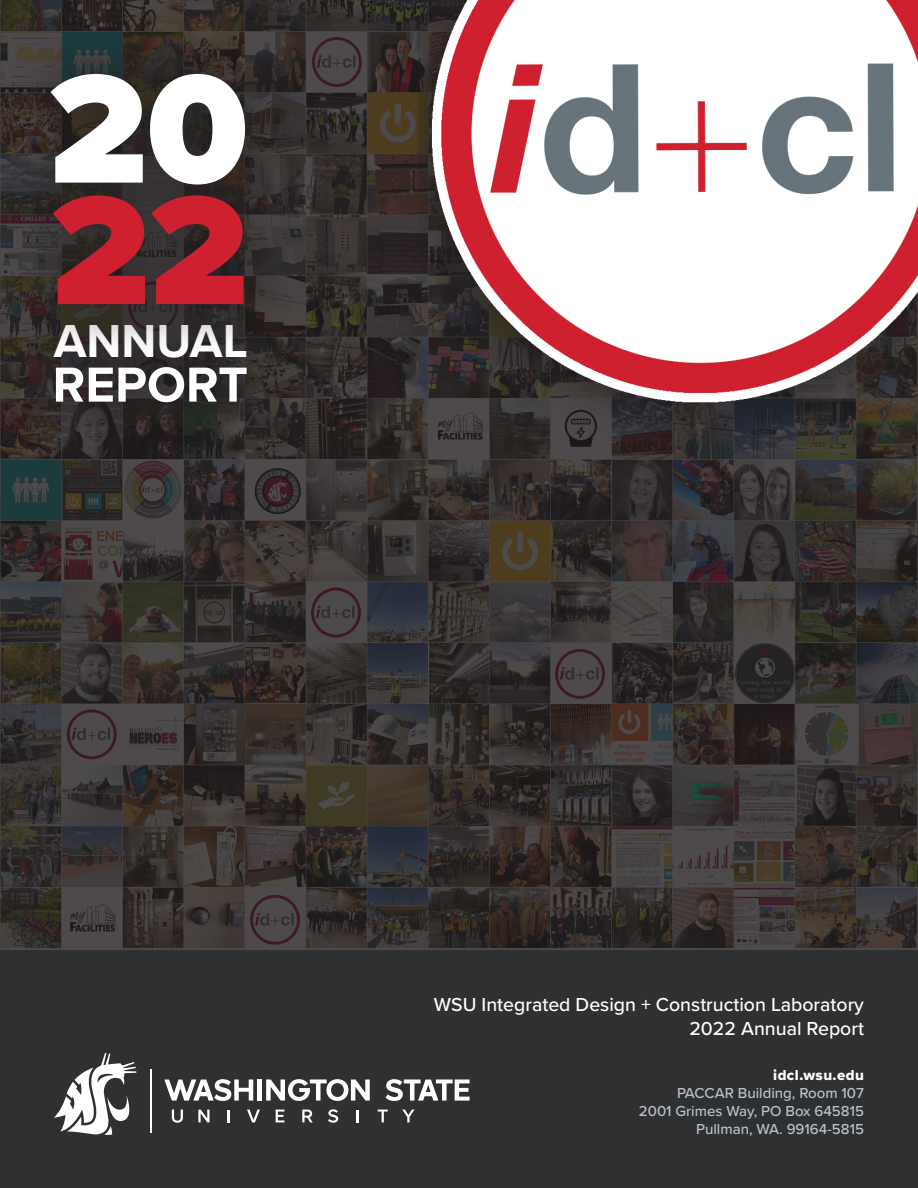
<style>
.page{position:relative;width:918px;height:1188px;background:#fff}
.page>*{position:absolute;margin:0;border:0;box-sizing:border-box;transform-origin:0 0}
.t1{font:900 160.5px "Proxima Nova";color:#fff}
.t2{font:900 160.5px "Proxima Nova";color:#cf202f}
.t3{font:700 51px "Proxima Nova";color:#fff}
.t4{font:700 48px "Proxima Nova";color:#fff}
.t5{font:500 19.5px "Proxima Nova";color:#fff}
.t6{font:500 15px "Proxima Nova";color:#bcc3c8}
.t7{font:15px "Proxima Nova Extrabld";letter-spacing:.03em;color:#fff}
</style>
<div class="page">
<div style="left:0;top:949px;width:918px;height:239px;background:#2e3031"></div>
<img style="left:0;top:0;width:918px;height:949px">
<img style="left:418px;top:0;width:500px;height:463px">
<svg style="left:54px;top:1053px;width:82px;height:82px"></svg>
<svg style="left:172px;top:1110px;width:11px;height:13px"></svg>
<svg style="left:198px;top:1110px;width:12px;height:12px"></svg>
<svg style="left:228px;top:1110px;width:2px;height:12px"></svg>
<svg style="left:247px;top:1110px;width:13px;height:12px"></svg>
<svg style="left:276px;top:1110px;width:8px;height:12px"></svg>
<svg style="left:328px;top:1109px;width:10px;height:14px"></svg>
<svg style="left:357px;top:1110px;width:2px;height:12px"></svg>
<svg style="left:378px;top:1110px;width:10px;height:12px"></svg>
<svg style="left:402px;top:1110px;width:12px;height:12px"></svg>
<svg style="left:302px;top:1110px;width:11px;height:12px"></svg>
<div style="left:257px;top:1079px;width:5px;height:22px;background:#fff"></div>
<svg style="left:386px;top:1079px;width:84px;height:22px"></svg>
<svg style="left:266px;top:1079px;width:104px;height:22px"></svg>
<svg style="left:164px;top:1079px;width:89px;height:22px"></svg>
<hr style="left:150px;top:1069px;width:2px;height:64px;background:#fff">
<div style="left:3px;top:273px;width:294px;height:180px;background:#231f20;opacity:.75"></div>
<div style="left:3px;top:23px;width:293px;height:334px;background:#231f20;opacity:.75"></div>
<p class="t1" style="left:49px;top:9px;width:201px">20</p>
<p class="t2" style="left:51px;top:131px;width:198px">22</p>
<p class="t4" style="left:54px;top:305px;width:196px">ANNUAL</p>
<p class="t3" style="left:53px;top:347px;width:197px">REPORT</p>
<p class="t5" style="left:434px;top:990px;width:432px">WSU Integrated Design + Construction Laboratory</p>
<p class="t5" style="left:689px;top:1014px;width:176px">2022 Annual Report</p>
<p class="t7" style="left:773px;top:1064px;width:92px">idcl.wsu.edu</p>
<p class="t6" style="left:677px;top:1082px;width:188px">PACCAR Building, Room 107</p>
<p class="t6" style="left:639px;top:1100px;width:227px">2001 Grimes Way, PO Box 645815</p>
<p class="t6" style="left:696px;top:1118px;width:169px">Pullman, WA. 99164-5815</p>
</div>
